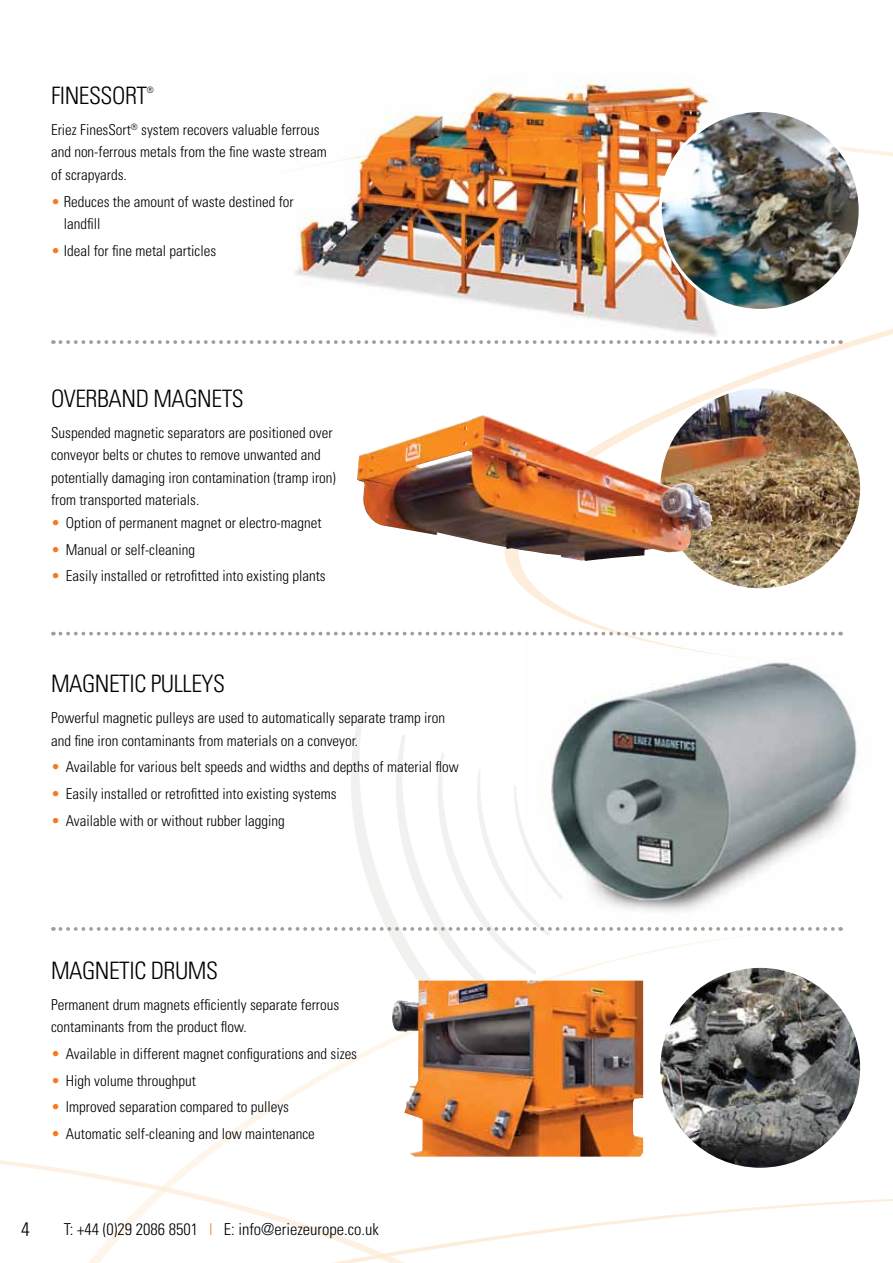
<style>
.page{position:relative;width:893px;height:1263px;background:#fff}
.page>*{position:absolute;margin:0;border:0;box-sizing:border-box;transform-origin:0 0}
.t1{font:300 condensed 24px "Univers";letter-spacing:-.02em;color:#000}
.t2{font:300 condensed 19.5px "Univers";color:#000}
.t3{font:300 condensed 16.5px "Univers";color:#000}
.t4{font:300 condensed 15px/22.5px "Univers";color:#000}
.t5{font:300 condensed 8.7px "Univers";color:#000}
.s1{color:#f47b20}
</style>
<div class="page">
<img style="left:565px;top:662px;width:292px;height:155px">
<img style="left:370px;top:78px;width:340px;height:58px">
<svg style="left:480px;top:526px;width:373px;height:133px"></svg>
<img style="left:281px;top:136px;width:612px;height:389px">
<svg style="left:800px;top:1199px;width:93px;height:8px"></svg>
<svg style="left:213px;top:1016px;width:587px;height:216px"></svg>
<svg style="left:0;top:1145px;width:550px;height:118px"></svg>
<svg style="left:373px;top:1253px;width:17px;height:5px"></svg>
<svg style="left:157px;top:1186px;width:13px;height:6px"></svg>
<svg style="left:60px;top:340px;width:781px;height:4px"></svg>
<svg style="left:60px;top:632px;width:781px;height:3px"></svg>
<svg style="left:60px;top:734px;width:781px;height:282px"></svg>
<img style="left:392px;top:980px;width:251px;height:177px">
<img style="left:660px;top:388px;width:200px;height:200px;border-radius:100px">
<img style="left:660px;top:968px;width:200px;height:200px;border-radius:100px">
<img style="left:660px;top:110px;width:200px;height:200px;border-radius:100px">
<img style="left:357px;top:415px;width:356px;height:146px">
<h1 class="t1" style="left:51px;top:81px;width:86px">Finessort</h1>
<p class="t5" style="left:147px;top:84px;width:8px">®</p>
<p class="t4" style="left:51px;top:118px;width:277px">Eriez FinesSort<sup>®</sup> system recovers valuable ferrous and non-ferrous metals from the fine waste stream of scrapyards.</p>
<p class="t4" style="left:64px;top:190px;width:231px;text-indent:-13px"><span class="s1">•</span> Reduces the amount of waste destined for landfill</p>
<p class="t4" style="left:51px;top:239px;width:167px"><span class="s1">•</span> Ideal for fine metal particles</p>
<h1 class="t1" style="left:51px;top:384px;width:60px">OVERBAND</h1>
<h1 class="t1" style="left:153px;top:384px;width:15px">MAGNE</h1>
<h1 class="t1" style="left:222px;top:384px;width:24px">TS</h1>
<p class="t4" style="left:51px;top:421px;width:286px">Suspended magnetic separators are positioned over conveyor belts or chutes to remove unwanted and potentially damaging iron contamination (tramp iron) from transported materials.</p>
<p class="t4" style="left:51px;top:511px;width:272px"><span class="s1">•</span> Option of permanent magnet or electro-magnet</p>
<p class="t4" style="left:51px;top:538px;width:145px"><span class="s1">•</span> Manual or self-cleaning</p>
<p class="t4" style="left:51px;top:565px;width:276px"><span class="s1">•</span> Easily installed or retrofitted into existing plants</p>
<h1 class="t1" style="left:51px;top:669px;width:15px">MAGNE</h1>
<h1 class="t1" style="left:119px;top:669px;width:53px">TIC PULLEY</h1>
<h1 class="t1" style="left:213px;top:669px;width:13px">S</h1>
<p class="t4" style="left:51px;top:706px;width:395px">Powerful magnetic pulleys are used to automatically separate tramp iron and fine iron contaminants from materials on a conveyor.</p>
<p class="t4" style="left:51px;top:756px;width:409px"><span class="s1">•</span> Available for various belt speeds and widths and depths of material flow</p>
<p class="t4" style="left:51px;top:782px;width:287px"><span class="s1">•</span> Easily installed or retrofitted into existing systems</p>
<p class="t4" style="left:51px;top:809px;width:235px"><span class="s1">•</span> Available with or without rubber lagging</p>
<h1 class="t1" style="left:51px;top:956px;width:15px">MAGNE</h1>
<h1 class="t1" style="left:119px;top:956px;width:100px">TIC DRUMS</h1>
<p class="t4" style="left:51px;top:993px;width:290px">Permanent drum magnets efficiently separate ferrous contaminants from the product flow.</p>
<p class="t4" style="left:51px;top:1042px;width:308px"><span class="s1">•</span> Available in different magnet configurations and sizes</p>
<p class="t4" style="left:51px;top:1069px;width:146px"><span class="s1">•</span> High volume throughput</p>
<p class="t4" style="left:51px;top:1095px;width:240px"><span class="s1">•</span> I mproved separation compared to pulleys</p>
<p class="t4" style="left:51px;top:1122px;width:265px"><span class="s1">•</span> Automatic self-cleaning and low maintenance</p>
<h2 class="t2" style="left:21px;top:1217px;width:10px">4</h2>
<p class="t3" style="left:64px;top:1220px;width:317px">T: +44 (0)29 2086 8501 <span class="s1">|</span> E: info@eriezeurope.co.uk</p>
</div>
